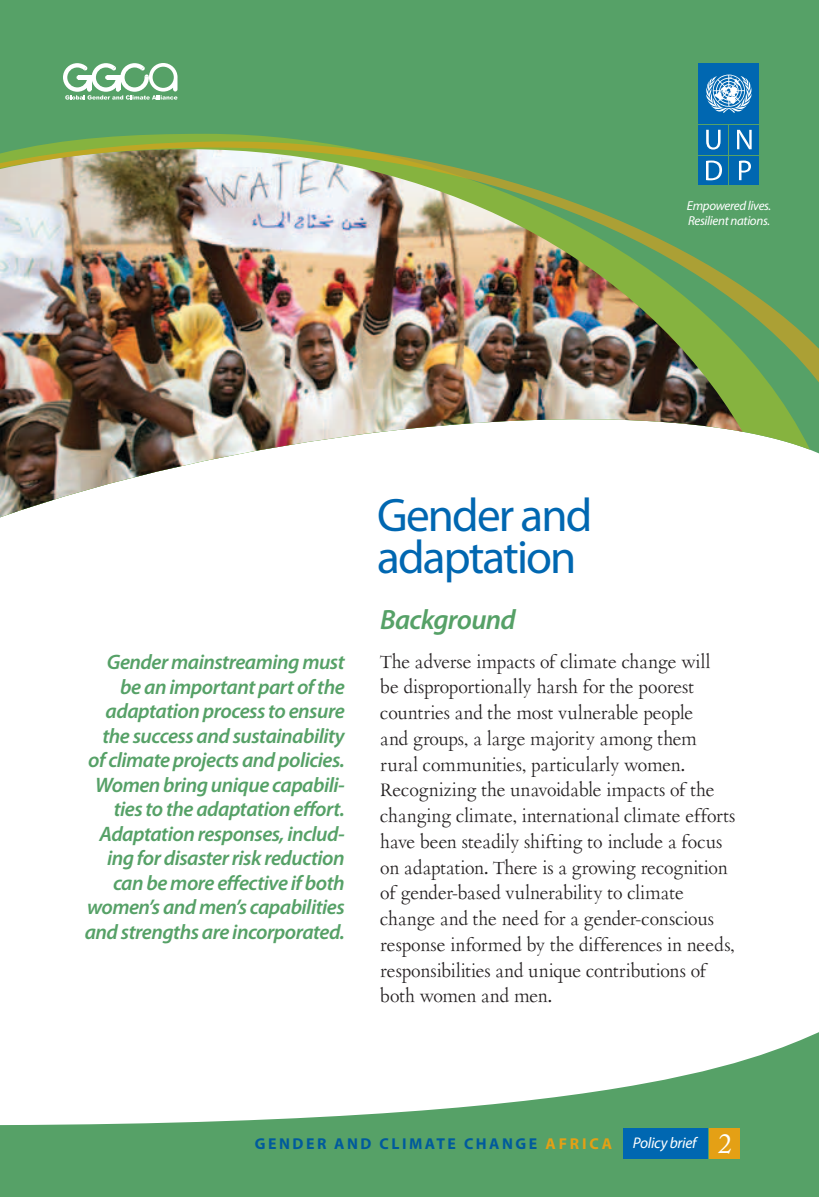
<style>
.page{position:relative;width:819px;height:1197px;background:#fff}
.page>*{position:absolute;margin:0;border:0;box-sizing:border-box;transform-origin:0 0}
.t1{font:47.25px/42px "Myriad Pro";letter-spacing:-.04em;color:#0067b1}
.t2{font:italic 600 28px "Myriad Pro";letter-spacing:-.025em;color:#56a167}
.t3{font:italic 600 21px/24.5px "Myriad Pro";letter-spacing:-.025em;color:#56a167;text-align:right}
.t4{font:19.25px/25.7px "Aetna JY Newstyle Roman";letter-spacing:-.005em;color:#231f20}
.t5{font:700 15.75px "Myriad Pro";letter-spacing:.16em;color:#005a9c}
.t6{font:italic 15.4px "Myriad Pro";letter-spacing:-.02em;color:#fff}
.t7{font:italic 12.95px/14.5px "Myriad";letter-spacing:-.025em;color:#fff}
.s1{color:#e4a015}
.s2{font-family:"Adobe Caslon";font-style:normal;font-size:27.65px}
</style>
<div class="page">
<div style="left:0;top:0;width:819px;height:454px;background:#56a167"></div>
<svg style="left:0;top:134px;width:810px;height:320px;background:#78b16a"></svg>
<img style="left:0;top:404px;width:743px;height:113px">
<img style="left:0;top:141px;width:819px;height:263px">
<div style="left:699px;top:125px;width:29px;height:29px;background:#0067b1"></div>
<svg style="left:706px;top:130px;width:15px;height:20px"></svg>
<div style="left:730px;top:125px;width:29px;height:29px;background:#0067b1"></div>
<svg style="left:737px;top:130px;width:15px;height:19px"></svg>
<div style="left:730px;top:156px;width:29px;height:29px;background:#0067b1"></div>
<svg style="left:739px;top:161px;width:12px;height:19px"></svg>
<div style="left:699px;top:156px;width:29px;height:29px;background:#0067b1"></div>
<svg style="left:706px;top:161px;width:16px;height:19px"></svg>
<div style="left:699px;top:63px;width:60px;height:60px;background:#0067b1"></div>
<svg style="left:706px;top:75px;width:46px;height:38px"></svg>
<svg style="left:63px;top:63px;width:115px;height:37px"></svg>
<svg style="left:0;top:1032px;width:819px;height:165px;fill:#56a167"></svg>
<div style="left:623px;top:1128px;width:84px;height:30px;background:#0067b1"></div>
<div style="left:710px;top:1128px;width:30px;height:30px;background:#e4a015"></div>
<p class="t7" style="left:687px;top:199px;width:86px">Empowered lives.<br>Resilient nations.</p>
<p class="t3" style="left:85px;top:649px;width:262px">Gender mainstreaming must be an important part of the adaptation process to ensure the success and sustainability of climate projects and policies.<br>Women bring unique capabili&shy;ties to the adaptation effort.<br>Adaptation responses, includ&shy;ing for disaster risk reduction can be more effective if both women’s and men’s capabilities and strengths are incorporated.</p>
<h1 class="t1" style="left:377px;top:494px;width:217px">Gender and adaptation</h1>
<h2 class="t2" style="left:380px;top:602px;width:137px">Background</h2>
<p class="t4" style="left:380px;top:649px;width:357px">The adverse impacts of climate change will<br>be disproportionally harsh for the poorest countries and the most vulnerable people<br>and groups, a large majority among them rural communities, particularly women.<br>Recognizing the unavoidable impacts of the changing climate, international climate efforts have been steadily shifting to include a focus on adaptation. There is a growing recognition of gender-based vulnerability to climate change and the need for a gender-conscious response informed by the differences in needs, responsibilities and unique contributions of both women and men.</p>
<p class="t5" style="left:255px;top:1133px;width:359px">GENDER AND CLIMATE CHANGE <span class="s1">AFRICA</span></p>
<p class="t6" style="left:633px;top:1134px;width:101px">Policy brief <span class="s2">2</span></p>
</div>
